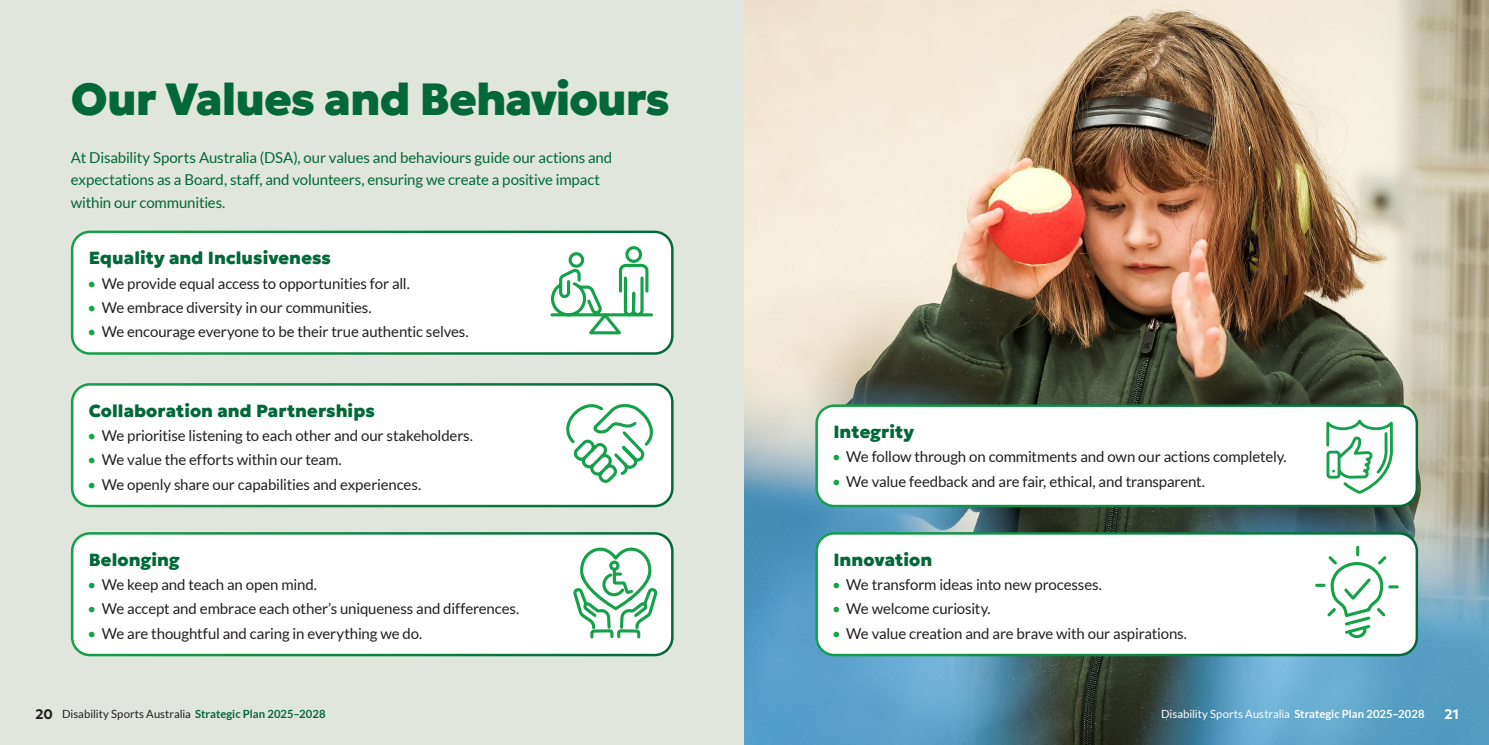
<style>
.page{position:relative;width:1489px;height:745px;background:#fff}
.page>*{position:absolute;margin:0;border:0;box-sizing:border-box;transform-origin:0 0}
.t1{font:900 45px "Geologica Roman";letter-spacing:-.02em;color:#026839}
.t2{font:900 17.5px "Geologica Roman";letter-spacing:.005em;color:#026839}
.t3{font:15px "Lato";letter-spacing:-.01em;color:#231f20}
.t4{font:15px/22.5px "Lato";letter-spacing:-.01em;color:#026839}
.t5{font:700 13.75px "Geologica Roman";color:#fff}
.t6{font:11.25px "Lato";color:#231f20}
.t7{font:11.25px "Lato";color:#fff}
.s1{color:#15a14a}
.s2{font-family:"Geologica Roman";font-weight:700;font-size:13.75px}
.s3{font-weight:700;color:#026839}
.s4{font-weight:700}
</style>
<div class="page">
<div style="left:0;top:0;width:1488px;height:744px;background:#e0e5de"></div>
<img style="left:744px;top:0;width:744px;height:744px">
<div style="left:72px;top:232px;width:600px;height:121px;background:#fff;border-radius:18px"></div>
<div style="left:71px;top:230px;width:602px;height:124px;border:2px solid #fff;border-radius:18px"></div>
<div style="left:72px;top:384px;width:600px;height:121px;background:#fff;border-radius:18px"></div>
<div style="left:71px;top:383px;width:602px;height:124px;border:2px solid #fff;border-radius:18px"></div>
<div style="left:72px;top:533px;width:600px;height:121px;background:#fff;border-radius:18px"></div>
<div style="left:71px;top:531px;width:602px;height:125px;border:2px solid #fff;border-radius:18px"></div>
<svg style="left:549px;top:246px;width:105px;height:411px"></svg>
<svg style="left:565px;top:401px;width:87px;height:85px"></svg>
<svg style="left:572px;top:539px;width:86px;height:118px"></svg>
<div style="left:816px;top:405px;width:600px;height:100px;background:#fff;border-radius:18px"></div>
<div style="left:815px;top:404px;width:602px;height:103px;border:2px solid #fff;border-radius:18px"></div>
<div style="left:816px;top:533px;width:600px;height:121px;background:#fff;border-radius:18px"></div>
<div style="left:815px;top:531px;width:602px;height:125px;border:2px solid #fff;border-radius:18px"></div>
<svg style="left:1315px;top:545px;width:84px;height:94px"></svg>
<svg style="left:1326px;top:419px;width:67px;height:75px"></svg>
<h1 class="t1" style="left:71px;top:58px;width:600px">Our Values and Behaviours</h1>
<p class="t4" style="left:71px;top:146px;width:543px">At Disability Sports Australia (DSA), our values and behaviours guide our actions and expectations as a Board, staff, and volunteers, ensuring we create a positive impact within our communities.</p>
<p class="t2" style="left:89px;top:242px;width:244px">Equality and Inclusiveness</p>
<p class="t3" style="left:88px;top:274px;width:324px"><span class="s1">•</span> We provide equal access to opportunities for all.</p>
<p class="t3" style="left:88px;top:299px;width:285px"><span class="s1">•</span> We embrace diversity in our communities.</p>
<p class="t3" style="left:88px;top:323px;width:382px"><span class="s1">•</span> We encourage everyone to be their true authentic selves.</p>
<p class="t2" style="left:89px;top:394px;width:287px">Collaboration and Partnerships</p>
<p class="t3" style="left:88px;top:427px;width:387px"><span class="s1">•</span> We prioritise listening to each other and our stakeholders.</p>
<p class="t3" style="left:88px;top:451px;width:255px"><span class="s1">•</span> We value the efforts within our team.</p>
<p class="t3" style="left:88px;top:475px;width:335px"><span class="s1">•</span> We openly share our capabilities and experiences.</p>
<p class="t2" style="left:89px;top:543px;width:92px">Belonging</p>
<p class="t3" style="left:88px;top:576px;width:231px"><span class="s1">•</span> We keep and teach an open mind.</p>
<p class="t3" style="left:88px;top:600px;width:433px"><span class="s1">•</span> We accept and embrace each other’s uniqueness and differences.</p>
<p class="t3" style="left:88px;top:624px;width:336px"><span class="s1">•</span> We are thoughtful and caring in everything we do.</p>
<p class="t2" style="left:833px;top:416px;width:82px">Integrity</p>
<p class="t3" style="left:832px;top:448px;width:456px"><span class="s1">•</span> We follow through on commitments and own our actions completely.</p>
<p class="t3" style="left:832px;top:472px;width:374px"><span class="s1">•</span> We value feedback and are fair, ethical, and transparent.</p>
<p class="t2" style="left:833px;top:543px;width:100px">Innovation</p>
<p class="t3" style="left:832px;top:576px;width:271px"><span class="s1">•</span> We transform ideas into new processes.</p>
<p class="t3" style="left:832px;top:600px;width:160px"><span class="s1">•</span> We welcome curiosity.</p>
<p class="t3" style="left:832px;top:624px;width:356px"><span class="s1">•</span> We value creation and are brave with our aspirations.</p>
<p class="t6" style="left:35px;top:707px;width:291px"><span class="s2">20</span> Disability Sports Australia <span class="s3">Strategic Plan 2025–2028</span></p>
<p class="t7" style="left:1160px;top:707px;width:265px">Disability Sports Australia <span class="s4">Strategic Plan 2025–2028</span></p>
<p class="t5" style="left:1444px;top:701px;width:16px">21</p>
</div>
